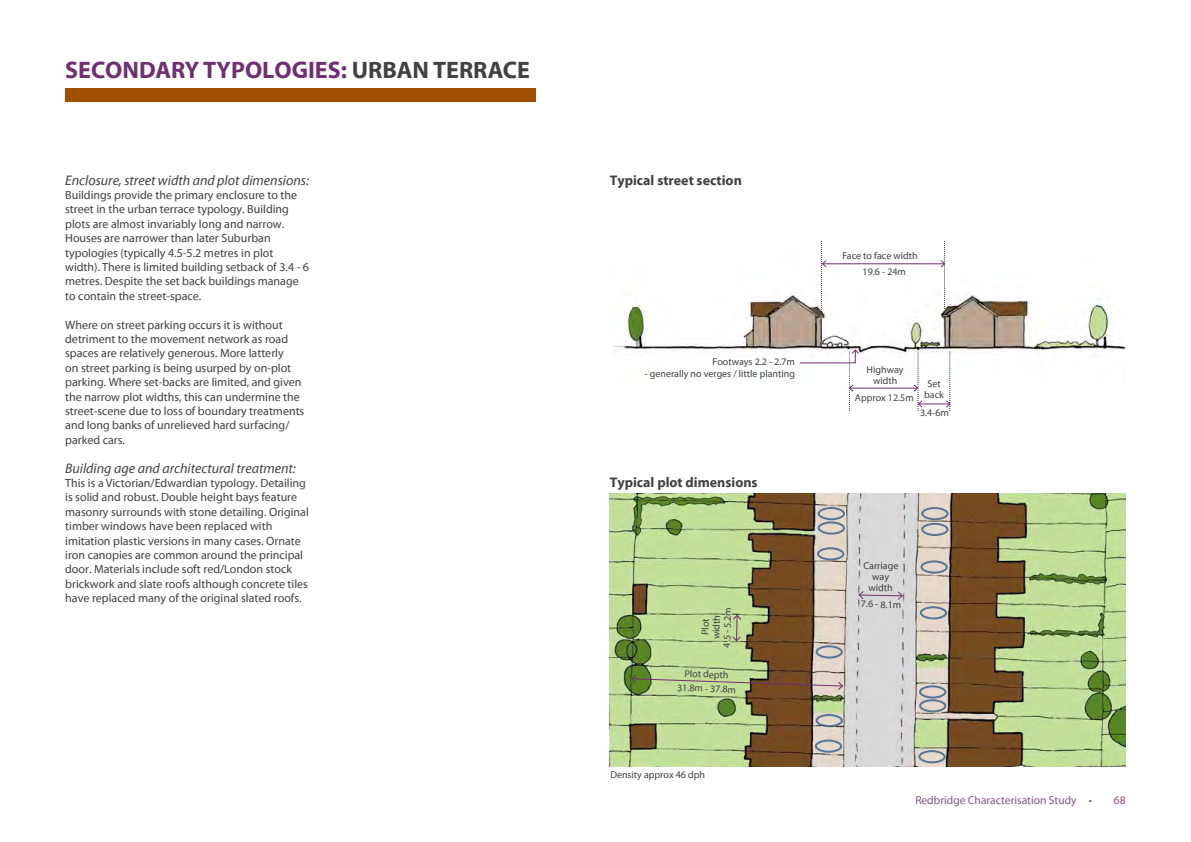
<style>
.page{position:relative;width:1191px;height:842px;background:#fff}
.page>*{position:absolute;margin:0;border:0;box-sizing:border-box;transform-origin:0 0}
.t1{font:700 24px "Myriad Pro";color:#702f70}
.t2{font:italic 14px "Myriad Pro";color:#414042}
.t3{font:700 14px "Myriad Pro";color:#414042}
.t4{font:12px/14.4px "Myriad Pro";color:#414042}
.t5{font:11.5px "Myriad Pro";color:#865383}
.t6{font:10px/11px "Myriad Pro";color:#414042;text-align:center}
.s1{color:#414042}
</style>
<div class="page">
<img style="left:609px;top:493px;width:516px;height:274px">
<img style="left:613px;top:260px;width:512px;height:152px">
<div style="left:921px;top:507px;width:27px;height:13px;border:2px solid #365c89;border-radius:50%"></div>
<div style="left:817px;top:507px;width:28px;height:13px;border:2px solid #365c89;border-radius:50%"></div>
<div style="left:921px;top:523px;width:27px;height:13px;border:2px solid #365c89;border-radius:50%"></div>
<div style="left:817px;top:521px;width:28px;height:14px;border:2px solid #365c89;border-radius:50%"></div>
<div style="left:817px;top:547px;width:27px;height:13px;border:2px solid #365c89;border-radius:50%"></div>
<div style="left:919px;top:606px;width:28px;height:13px;border:2px solid #365c89;border-radius:50%"></div>
<div style="left:919px;top:685px;width:27px;height:14px;border:2px solid #365c89;border-radius:50%"></div>
<div style="left:919px;top:699px;width:27px;height:13px;border:2px solid #365c89;border-radius:50%"></div>
<div style="left:918px;top:750px;width:27px;height:13px;border:2px solid #365c89;border-radius:50%"></div>
<div style="left:920px;top:560px;width:27px;height:14px;border:2px solid #365c89;border-radius:50%"></div>
<hr style="left:822px;top:264px;width:122px;height:1px;background:#702f70">
<svg style="left:821px;top:241px;width:5px;height:71px"></svg>
<svg style="left:940px;top:241px;width:5px;height:68px"></svg>
<hr style="left:918px;top:404px;width:31px;height:1px;background:#702f70">
<svg style="left:945px;top:351px;width:5px;height:60px"></svg>
<hr style="left:849px;top:388px;width:68px;height:1px;background:#702f70">
<svg style="left:913px;top:351px;width:9px;height:60px"></svg>
<svg style="left:799px;top:349px;width:60px;height:62px"></svg>
<svg style="left:857px;top:590px;width:46px;height:11px"></svg>
<img style="left:630px;top:606px;width:214px;height:161px">
<div style="left:65px;top:88px;width:471px;height:13px;background:#a05000"></div>
<h1 class="t1" style="left:65px;top:56px;width:466px">SECONDARY TYPOLOGIES: <span class="s1">URBAN TERRACE</span></h1>
<p class="t2" style="left:65px;top:172px;width:245px">Enclosure, street width and plot dimensions:</p>
<p class="t4" style="left:65px;top:188px;width:245px">Buildings provide the primary enclosure to the street in the urban terrace typology. Building plots are almost invariably long and narrow.<br>Houses are narrower than later Suburban typologies (typically 4.5-5.2 metres in plot width). There is limited building setback of 3.4 - 6 metres. Despite the set back buildings manage to contain the street-space.</p>
<p class="t4" style="left:65px;top:317px;width:241px">Where on street parking occurs it is without detriment to the movement network as road spaces are relatively generous. More latterly<br>on street parking is being usurped by on-plot parking. Where set-backs are limited, and given the narrow plot widths, this can undermine the street-scene due to loss of boundary treatments and long banks of unrelieved hard surfacing/ parked cars.</p>
<p class="t2" style="left:65px;top:460px;width:232px">Building age and architectural treatment:</p>
<p class="t4" style="left:65px;top:476px;width:245px">This is a Victorian/Edwardian typology. Detailing is solid and robust. Double height bays feature masonry surrounds with stone detailing. Original timber windows have been replaced with imitation plastic versions in many cases. Ornate iron canopies are common around the principal door. Materials include soft red/London stock brickwork and slate roofs although concrete tiles have replaced many of the original slated roofs.</p>
<p class="t3" style="left:609px;top:172px;width:134px">Typical street section</p>
<p class="t6" style="left:712px;top:356px;width:84px">Footways 2.2 - 2.7m</p>
<p class="t6" style="left:644px;top:368px;width:152px">- generally no verges / little planting</p>
<p class="t3" style="left:609px;top:474px;width:149px">Typical plot dimensions</p>
<p class="t6" style="left:699px;top:646px;width:42px;rotate:-88deg">Plot width<br>4.5 - 5.2m</p>
<p class="t6" style="left:677px;top:682px;width:60px;rotate:2deg">31.8m - 37.8m</p>
<p class="t6" style="left:685px;top:668px;width:45px;rotate:2deg">Plot depth</p>
<p class="t6" style="left:610px;top:769px;width:96px">Density approx 46 dph</p>
<p class="t6" style="left:842px;top:251px;width:77px">Face to face width</p>
<p class="t6" style="left:862px;top:266px;width:45px">19.6 - 24m</p>
<p class="t6" style="left:866px;top:364px;width:38px">Highway width</p>
<p class="t6" style="left:855px;top:392px;width:60px">Approx 12.5m</p>
<p class="t6" style="left:924px;top:379px;width:21px">Set back</p>
<p class="t6" style="left:920px;top:408px;width:30px">3.4-6m</p>
<p class="t6" style="left:863px;top:560px;width:36px;rotate:1deg">Carriage way width</p>
<p class="t6" style="left:861px;top:598px;width:42px;rotate:1deg">7.6 - 8.1m</p>
<p class="t5" style="left:915px;top:794px;width:178px">Redbridge Characterisation Study •</p>
<p class="t5" style="left:1114px;top:794px;width:13px">68</p>
</div>
